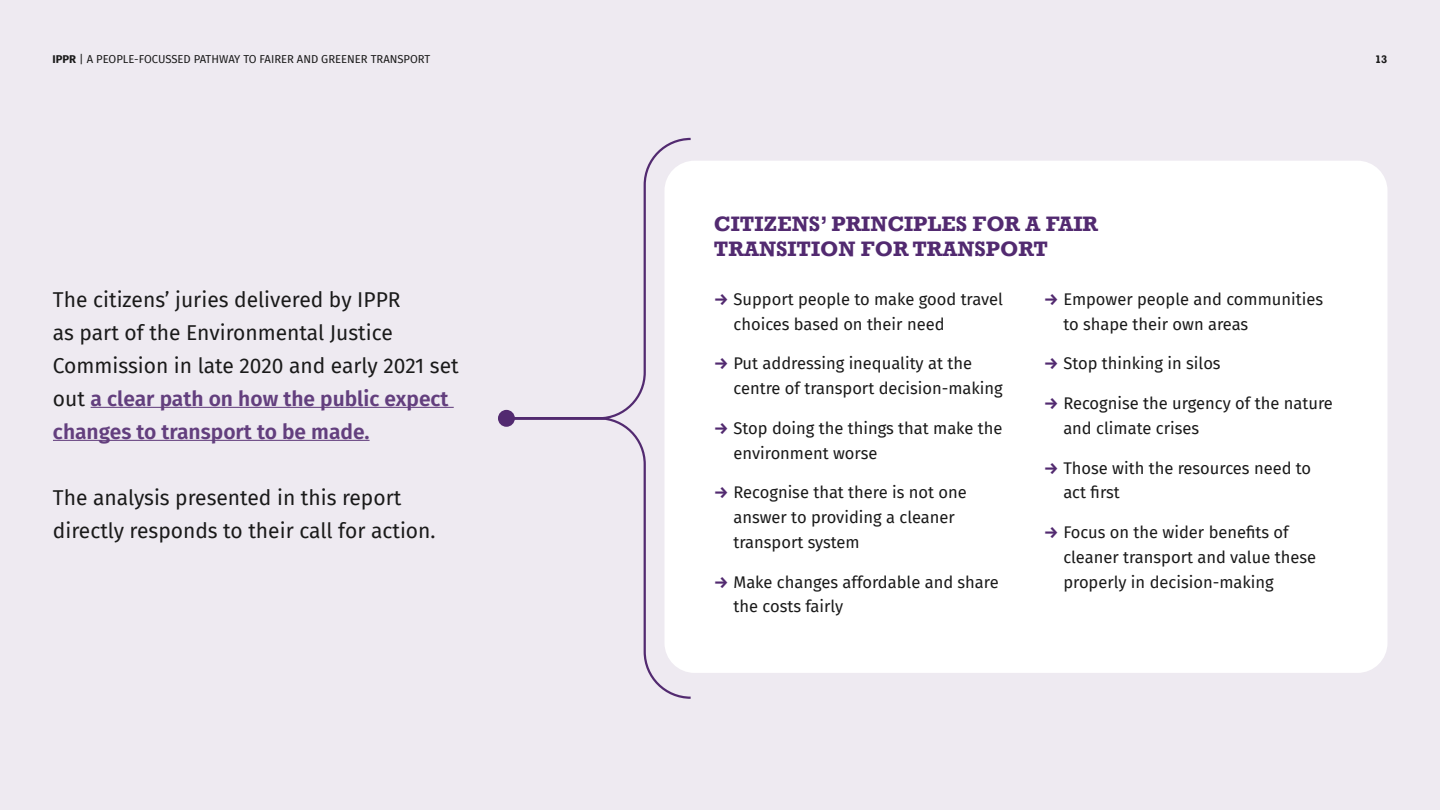
<style>
.page{position:relative;width:1440px;height:810px;background:#eeeaf1}
.page>*{position:absolute;margin:0;border:0;box-sizing:border-box;transform-origin:0 0}
.t1{font:700 21.45px/25.7px "Rockwell";color:#522a70}
.t2{font:21px/33px "Fira Sans";color:#1a1a1a}
.t3{font:16.5px/24.8px "Fira Sans";color:#1a1a1a}
.t4{font:11.25px "Fira Sans";color:#1a1a1a}
.t5{font:700 11.25px "Rockwell";color:#1a1a1a}
.s1{font-weight:700}
.s2{font-weight:600;color:#633f7e}
.s3{font-weight:700;color:#522a70}
</style>
<div class="page">
<div style="left:664px;top:161px;width:724px;height:512px;background:#fff;border-radius:30px"></div>
<svg style="left:505px;top:137px;width:186px;height:562px"></svg>
<div style="left:498px;top:410px;width:17px;height:17px;background:#522a70;border-radius:50%"></div>
<hr style="left:91px;top:407px;width:363px;height:1px;background:#633f7e">
<hr style="left:53px;top:440px;width:317px;height:1px;background:#633f7e">
<p class="t4" style="left:52px;top:51px;width:379px"><span class="s1">IPPR</span> | A PEOPLE-FOCUSSED PATHWAY TO FAIRER AND GREENER TRANSPORT</p>
<p class="t5" style="left:1375px;top:52px;width:14px">13</p>
<p class="t2" style="left:53px;top:282px;width:407px">The citizens’ juries delivered by IPPR<br>as part of the Environmental Justice Commission in late 2020 and early 2021 set out <span class="s2">a clear path on how the public expect changes to transport to be made.</span></p>
<p class="t2" style="left:53px;top:480px;width:384px">The analysis presented in this report directly responds to their call for action.</p>
<h1 class="t1" style="left:714px;top:211px;width:386px">CITIZENS’ PRINCIPLES FOR A FAIR<br>TRANSITION FOR TRANSPORT</h1>
<p class="t3" style="left:734px;top:286px;width:271px;text-indent:-20px"><span class="s3">→</span> Support people to make good travel choices based on their need</p>
<p class="t3" style="left:734px;top:351px;width:271px;text-indent:-20px"><span class="s3">→</span> Put addressing inequality at the centre of transport decision-making</p>
<p class="t3" style="left:734px;top:415px;width:271px;text-indent:-20px"><span class="s3">→</span> Stop doing the things that make the environment worse</p>
<p class="t3" style="left:734px;top:480px;width:235px;text-indent:-20px"><span class="s3">→</span> Recognise that there is not one answer to providing a cleaner transport system</p>
<p class="t3" style="left:734px;top:569px;width:267px;text-indent:-20px"><span class="s3">→</span> Make changes affordable and share the costs fairly</p>
<p class="t3" style="left:1063px;top:286px;width:261px;text-indent:-20px"><span class="s3">→</span> Empower people and communities to shape their own areas</p>
<p class="t3" style="left:1044px;top:351px;width:178px"><span class="s3">→</span> Stop thinking in silos</p>
<p class="t3" style="left:1063px;top:391px;width:271px;text-indent:-20px"><span class="s3">→</span> Recognise the urgency of the nature and climate crises</p>
<p class="t3" style="left:1063px;top:455px;width:249px;text-indent:-20px"><span class="s3">→</span> Those with the resources need to act first</p>
<p class="t3" style="left:1063px;top:520px;width:254px;text-indent:-20px"><span class="s3">→</span> Focus on the wider benefits of cleaner transport and value these properly in decision-making</p>
</div>
